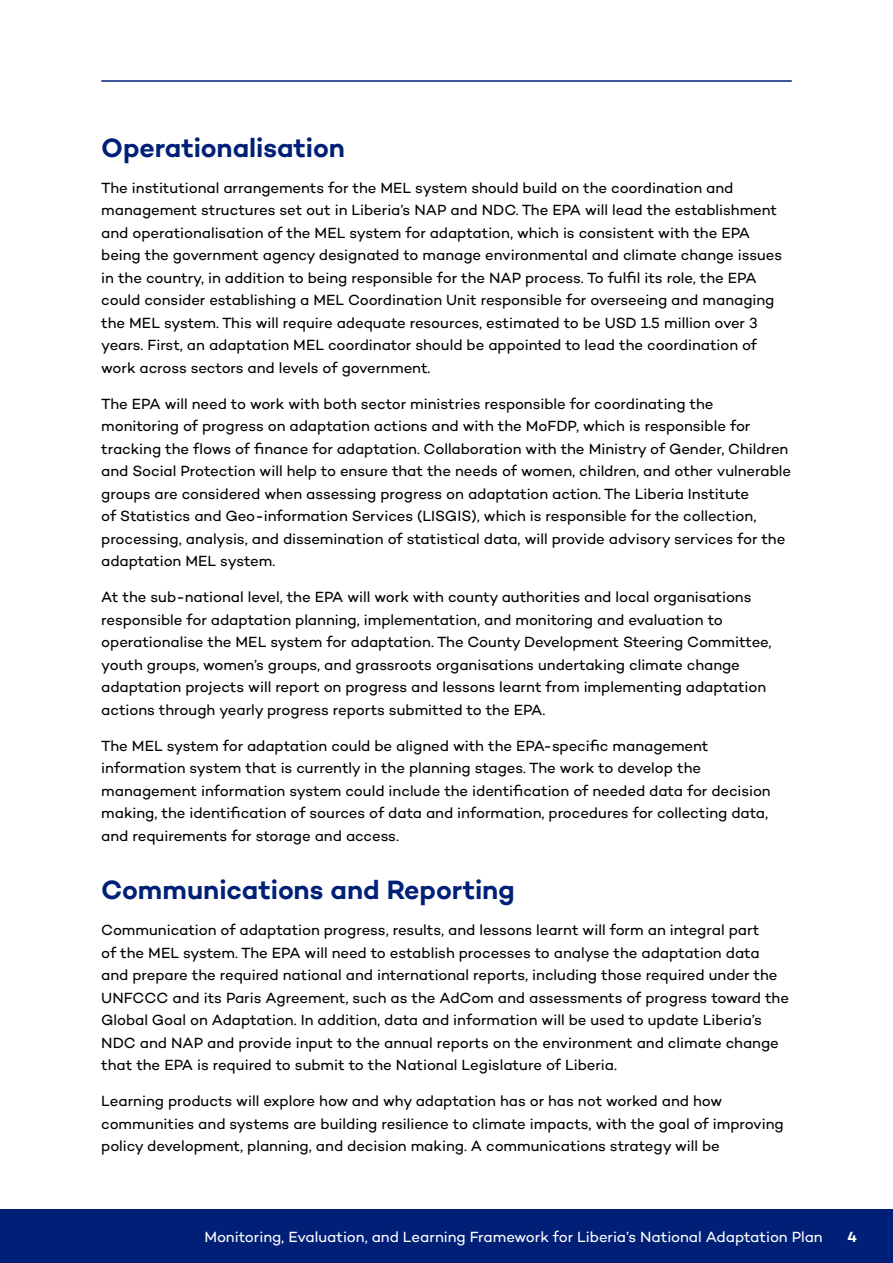
<style>
.page{position:relative;width:893px;height:1263px;background:#fff}
.page>*{position:absolute;margin:0;border:0;box-sizing:border-box;transform-origin:0 0}
.t1{font:600 27px "Campton";letter-spacing:-.005em;color:#002078}
.t2{font:15px/22.5px "Campton";letter-spacing:-.005em;color:#000}
.t3{font:15px "Campton";letter-spacing:-.005em;color:#fff}
.t4{font:600 15px "Campton";color:#fff}
</style>
<div class="page">
<hr style="left:101px;top:80px;width:691px;height:2px;background:#002078">
<div style="left:0;top:1209px;width:893px;height:54px;background:#002078"></div>
<h1 class="t1" style="left:101px;top:130px;width:245px">Operationalisation</h1>
<p class="t2" style="left:101px;top:176px;width:683px">The institutional arrangements for the MEL system should build on the coordination and management structures set out in Liberia’s NAP and NDC. The EPA will lead the establishment and operationalisation of the MEL system for adaptation, which is consistent with the EPA being the government agency designated to manage environmental and climate change issues in the country, in addition to being responsible for the NAP process. To fulfil its role, the EPA could consider establishing a MEL Coordination Unit responsible for overseeing and managing the MEL system. This will require adequate resources, estimated to be USD 1.5 million over 3 years. First, an adaptation MEL coordinator should be appointed to lead the coordination of work across sectors and levels of government.</p>
<p class="t2" style="left:101px;top:392px;width:691px">The EPA will need to work with both sector ministries responsible for coordinating the monitoring of progress on adaptation actions and with the MoFDP, which is responsible for tracking the flows of finance for adaptation. Collaboration with the Ministry of Gender, Children and Social Protection will help to ensure that the needs of women, children, and other vulnerable groups are considered when assessing progress on adaptation action. The Liberia Institute<br>of Statistics and Geo-information Services (LISGIS), which is responsible for the collection, processing, analysis, and dissemination of statistical data, will provide advisory services for the adaptation MEL system.</p>
<p class="t2" style="left:101px;top:585px;width:672px">At the sub-national level, the EPA will work with county authorities and local organisations responsible for adaptation planning, implementation, and monitoring and evaluation to operationalise the MEL system for adaptation. The County Development Steering Committee, youth groups, women’s groups, and grassroots organisations undertaking climate change adaptation projects will report on progress and lessons learnt from implementing adaptation actions through yearly progress reports submitted to the EPA.</p>
<p class="t2" style="left:101px;top:734px;width:671px">The MEL system for adaptation could be aligned with the EPA-specific management information system that is currently in the planning stages. The work to develop the management information system could include the identification of needed data for decision making, the identification of sources of data and information, procedures for collecting data, and requirements for storage and access.</p>
<h1 class="t1" style="left:101px;top:873px;width:415px">Communications and Reporting</h1>
<p class="t2" style="left:101px;top:918px;width:689px">Communication of adaptation progress, results, and lessons learnt will form an integral part<br>of the MEL system. The EPA will need to establish processes to analyse the adaptation data and prepare the required national and international reports, including those required under the UNFCCC and its Paris Agreement, such as the AdCom and assessments of progress toward the Global Goal on Adaptation. In addition, data and information will be used to update Liberia’s NDC and NAP and provide input to the annual reports on the environment and climate change that the EPA is required to submit to the National Legislature of Liberia.</p>
<p class="t2" style="left:101px;top:1089px;width:684px">Learning products will explore how and why adaptation has or has not worked and how communities and systems are building resilience to climate impacts, with the goal of improving policy development, planning, and decision making. A communications strategy will be</p>
<p class="t3" style="left:204px;top:1227px;width:620px">Monitoring, Evaluation, and Learning Framework for Liberia’s National Adaptation Plan</p>
<p class="t4" style="left:848px;top:1227px;width:11px">4</p>
</div>
